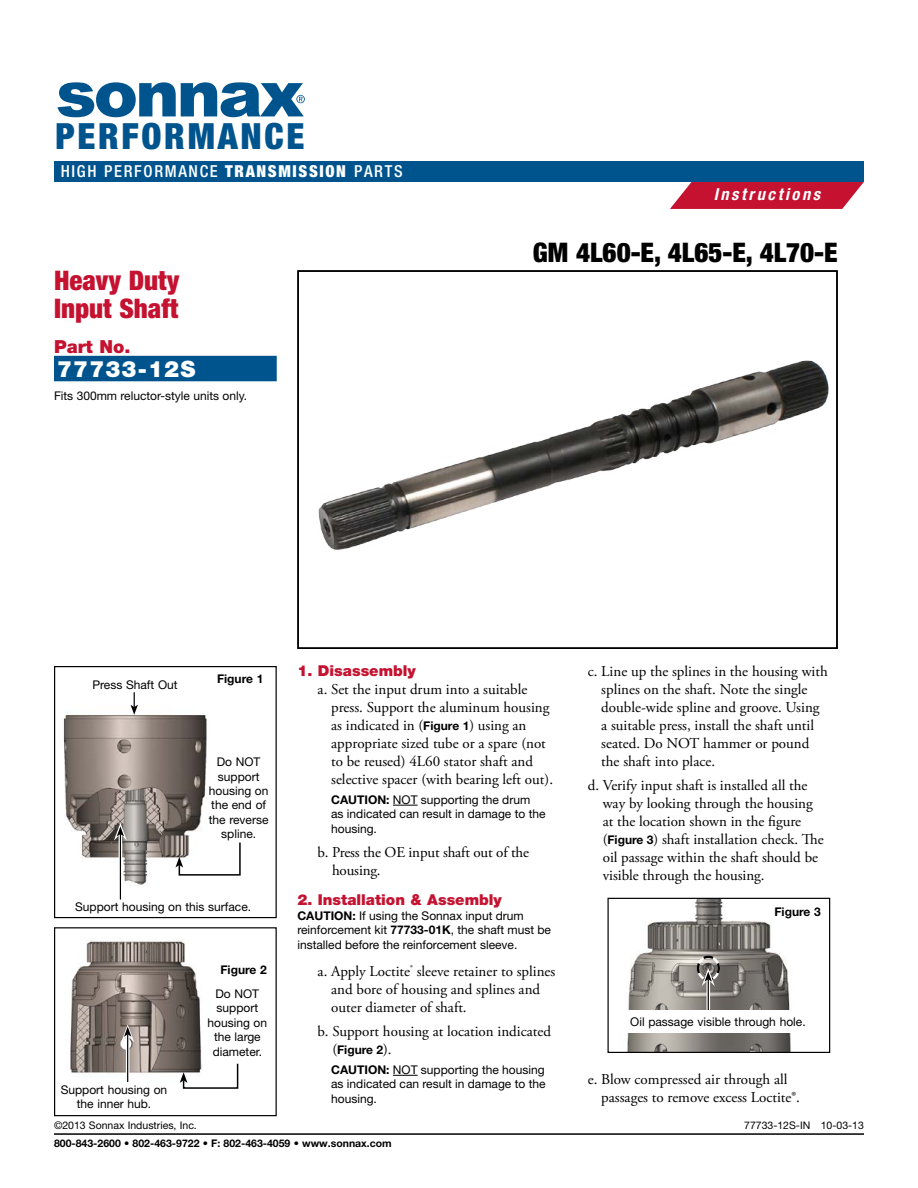
<style>
.page{position:relative;width:918px;height:1188px;background:#fff}
.page>*{position:absolute;margin:0;border:0;box-sizing:border-box;transform-origin:0 0}
.t1{font:900 condensed 36.15px "Helvetica Neue LT Std";letter-spacing:.075em;color:#00548e}
.Application_Title{font:900 condensed 27px "Helvetica Neue LT Std";color:#000}
.Part_Name_-_HP{font:900 condensed 27px/27.8px "Helvetica Neue LT Std";color:#c41230}
.Part___-_HP{font:900 22.5px "Helvetica Neue LT Std";letter-spacing:.05em;color:#fff}
.Word__Part_No___-_HP{font:900 18px "Helvetica Neue LT Std";color:#c41230}
.t2{font:500 condensed 16.5px "Helvetica Neue LT Std";letter-spacing:.1em;color:#fff}
.t3{font:italic 700 condensed 16.5px "Helvetica Neue LT Std";letter-spacing:.155em;color:#fff}
.Summary_Text_-_Inden{font:15px/18px "Adobe Garamond Pro";color:#000}
.Subhead_1_-_HP{font:900 15px "Helvetica Neue LT Std";color:#c41230}
.Note_Text{font:12px/14.4px "Helvetica Neue LT Std";color:#000}
.Labeling_text_-_BLAC{font:12px/14.4px "Helvetica Neue LT Std";color:#000;text-align:center}
.Summary_Text_-_Inden-2{font:12px/14.4px "Helvetica Neue LT Std";color:#000}
.Figure{font:700 12px "Helvetica Neue LT Std";color:#000}
.Summary_Text_-_Inden-3{font:700 12px "Helvetica Neue LT Std";color:#000}
.Footer_Address_Line{font:700 10.5px "Helvetica Neue LT Std";color:#000}
.Footer_Copyright_Lin{font:10.5px "Helvetica Neue LT Std";color:#000}
.s1{font-weight:900}
.s2{font-family:"Helvetica Neue LT Std";font-weight:700;font-size:12px}
.s3{font-weight:700}
.s4{font-family:"Adobe Garamond Pro";font-weight:400;font-size:15px}
</style>
<div class="page">
<img style="left:318px;top:360px;width:511px;height:190px">
<div style="left:297px;top:270px;width:541px;height:379px;border:2px solid #000"></div>
<div style="left:54px;top:356px;width:223px;height:25px;background:#00548e"></div>
<img style="left:63px;top:704px;width:144px;height:196px">
<div style="left:54px;top:666px;width:223px;height:252px;border:1px solid #000"></div>
<hr style="left:119px;top:834px;width:3px;height:40px;background:#fff">
<hr style="left:120px;top:834px;width:1px;height:66px;background:#000">
<svg style="left:114px;top:823px;width:13px;height:18px"></svg>
<svg style="left:175px;top:841px;width:66px;height:35px"></svg>
<svg style="left:131px;top:692px;width:7px;height:23px"></svg>
<img style="left:627px;top:900px;width:164px;height:151px">
<div style="left:607px;top:898px;width:223px;height:155px;border:1px solid #000"></div>
<svg style="left:706px;top:986px;width:4px;height:25px"></svg>
<hr style="left:708px;top:979px;width:1px;height:54px;background:#000">
<svg style="left:696px;top:954px;width:25px;height:32px"></svg>
<div style="left:610px;top:1011px;width:216px;height:22px;background:#fff"></div>
<img style="left:70px;top:939px;width:132px;height:144px">
<div style="left:54px;top:927px;width:223px;height:189px;border:1px solid #000"></div>
<hr style="left:126px;top:1036px;width:3px;height:47px;background:#fff">
<hr style="left:127px;top:1034px;width:1px;height:48px;background:#000">
<svg style="left:121px;top:1024px;width:13px;height:18px"></svg>
<svg style="left:180px;top:1062px;width:59px;height:27px"></svg>
<svg style="left:393px;top:805px;width:25px;height:1px"></svg>
<svg style="left:393px;top:1075px;width:25px;height:1px"></svg>
<hr style="left:54px;top:1133px;width:810px;height:2px;background:#000">
<svg style="left:670px;top:182px;width:194px;height:27px;background:#ca2c47"></svg>
<div style="left:54px;top:161px;width:810px;height:21px;background:#00548e"></div>
<svg style="left:58px;top:82px;width:247px;height:35px"></svg>
<h1 class="t1" style="left:56px;top:114px;width:250px">PERFORMANCE</h1>
<p class="t2" style="left:61px;top:162px;width:343px">HIGH PERFORMANCE <span class="s1">TRANSMISSION</span> PARTS</p>
<p class="Part_Name_-_HP" style="left:54px;top:266px;width:127px">Heavy Duty<br>Input Shaft</p>
<p class="Word__Part_No___-_HP" style="left:54px;top:336px;width:78px">Part No.</p>
<p class="Part___-_HP" style="left:57px;top:355px;width:140px">77733-12S</p>
<p class="Note_Text" style="left:54px;top:388px;width:195px">Fits 300mm reluctor-style units only.</p>
<p class="t3" style="left:714px;top:185px;width:108px">Instructions</p>
<p class="Application_Title" style="left:533px;top:236px;width:306px">GM 4L60-E, 4L65-E, 4L70-E</p>
<p class="Application_Title" style="left:696px;top:236px;width:144px">APPLICATION</p>
<p class="Labeling_text_-_BLAC" style="left:92px;top:677px;width:87px">Press Shaft Out</p>
<p class="Figure" style="left:217px;top:671px;width:48px">Figure 1</p>
<p class="Labeling_text_-_BLAC" style="left:209px;top:755px;width:61px">Do NOT support housing on the end of the reverse spline.</p>
<p class="Labeling_text_-_BLAC" style="left:75px;top:899px;width:178px">Support housing on this surface.</p>
<p class="Labeling_text_-_BLAC" style="left:61px;top:1082px;width:108px">Support housing on the inner hub.</p>
<p class="Figure" style="left:221px;top:963px;width:48px">Figure 2</p>
<p class="Labeling_text_-_BLAC" style="left:208px;top:986px;width:61px">Do NOT support housing on the large diameter.</p>
<p class="Subhead_1_-_HP" style="left:297px;top:661px;width:120px">1. Disassembly</p>
<p class="Summary_Text_-_Inden" style="left:331px;top:680px;width:223px;text-indent:-14px">a. Set the input drum into a suitable press. Support the aluminum housing as indicated in (<span class="s2">Figure 1</span>) using an appropriate sized tube or a spare (not to be reused) 4L60 stator shaft and selective spacer (with bearing left out).</p>
<p class="Summary_Text_-_Inden-2" style="left:331px;top:792px;width:216px"><span class="s3">CAUTION:</span> NOT supporting the drum as indicated can result in damage to the housing.</p>
<p class="Summary_Text_-_Inden" style="left:332px;top:844px;width:199px;text-indent:-14px">b. Press the OE input shaft out of the housing.</p>
<p class="Subhead_1_-_HP" style="left:297px;top:891px;width:206px">2. Installation &amp; Assembly</p>
<p class="Note_Text" style="left:297px;top:908px;width:255px"><span class="s3">CAUTION:</span> If using the Sonnax input drum reinforcement kit <span class="s3">77733-01K</span>, the shaft must be installed before the reinforcement sleeve.</p>
<p class="Summary_Text_-_Inden" style="left:331px;top:962px;width:226px;text-indent:-14px">a. Apply Loctite<sup>®</sup> sleeve retainer to splines and bore of housing and splines and outer diameter of shaft.</p>
<p class="Summary_Text_-_Inden" style="left:318px;top:1022px;width:235px">b. Support housing at location indicated</p>
<p class="Summary_Text_-_Inden-3" style="left:332px;top:1042px;width:61px"><span class="s4">(</span>Figure 2<span class="s4">).</span></p>
<p class="Note_Text" style="left:331px;top:1062px;width:216px;text-align:justify"><span class="s3">CAUTION:</span> NOT supporting the housing as indicated can result in damage to the housing.</p>
<p class="Summary_Text_-_Inden" style="left:601px;top:662px;width:228px;text-indent:-14px">c. Line up the splines in the housing with splines on the shaft. Note the single double-wide spline and groove. Using a suitable press, install the shaft until seated. Do NOT hammer or pound the shaft into place.</p>
<p class="Summary_Text_-_Inden" style="left:603px;top:776px;width:223px;text-indent:-15px">d. Verify input shaft is installed all the way by looking through the housing at the location shown in the figure (<span class="s2">Figure 3</span>) shaft installation check. The oil passage within the shaft should be visible through the housing.</p>
<p class="Figure" style="left:775px;top:905px;width:48px">Figure 3</p>
<p class="Labeling_text_-_BLAC" style="left:630px;top:1014px;width:177px">Oil passage visible through hole.</p>
<p class="Summary_Text_-_Inden" style="left:601px;top:1070px;width:200px;text-indent:-13px">e. Blow compressed air through all passages to remove excess Loctite®.</p>
<p class="Footer_Copyright_Lin" style="left:54px;top:1119px;width:144px">©2013 Sonnax Industries, Inc.</p>
<p class="Footer_Copyright_Lin" style="left:744px;top:1119px;width:121px">77733-12S-IN 10-03-13</p>
<p class="Footer_Address_Line" style="left:54px;top:1137px;width:339px">800-843-2600 • 802-463-9722 • F: 802-463-4059 • www.sonnax.com</p>
</div>
